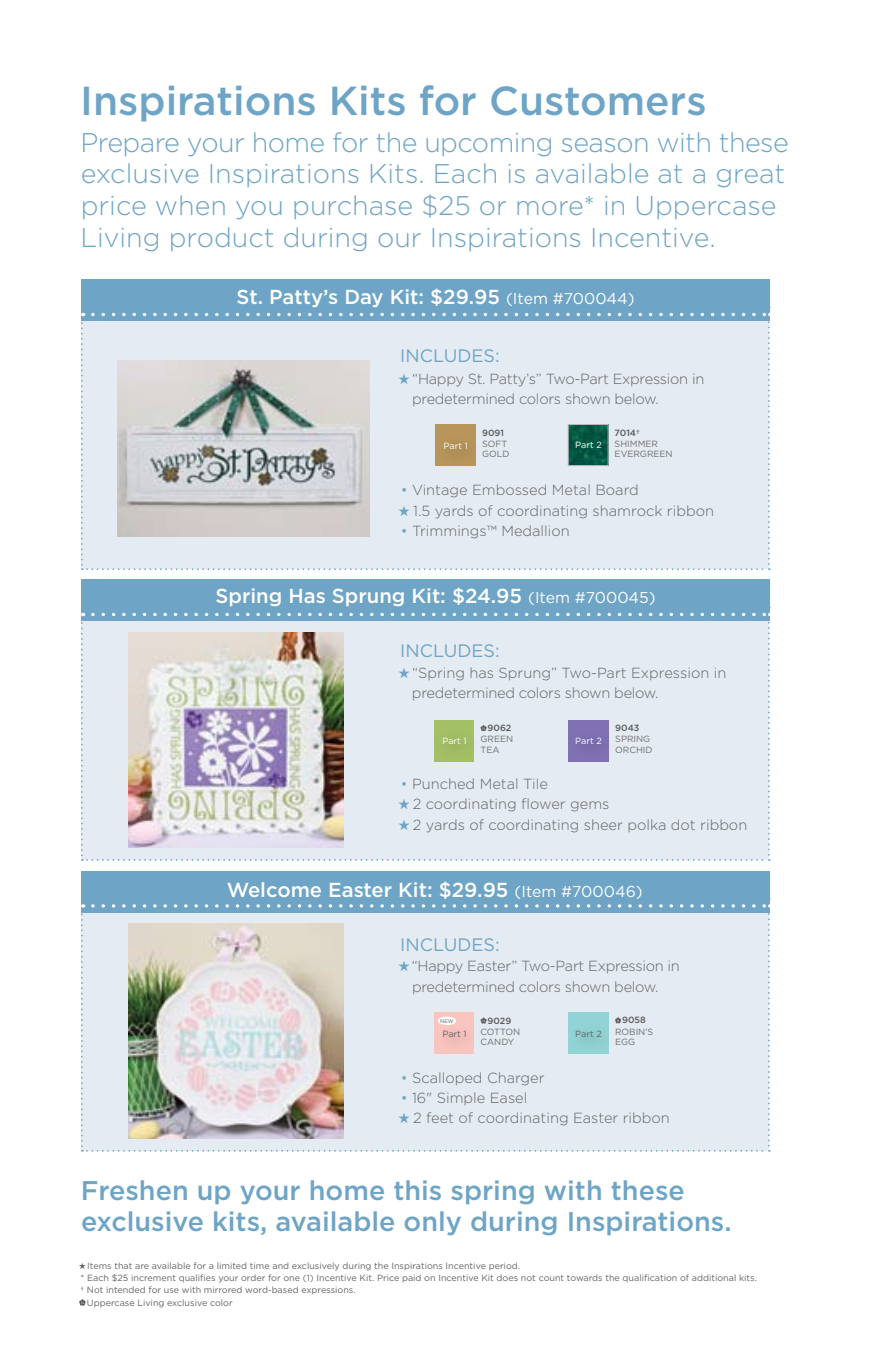
<style>
.page{position:relative;width:871px;height:1347px;background:#fff}
.page>*{position:absolute;margin:0;border:0;box-sizing:border-box;transform-origin:0 0}
.t1{font:500 40.5px "Gotham";color:#6ea4c5}
.t2{font:300 27px/31.7px "Gotham";color:#6ea4c5}
.t3{font:500 27px/31.5px "Gotham";color:#6ea4c5}
.t4{font:500 20.25px "Gotham";color:#fff}
.t5{font:18px "Gotham";color:#6ea4c5}
.t6{font:300 14.62px "Gotham";color:#636467}
.t7{font:300 14.62px/20.2px "Gotham";letter-spacing:-.02em;color:#636467}
.t8{font:9px "Gotham";color:#636467}
.t9{font:9px/10.1px "Gotham";color:#6d6f71}
.t10{font:500 9px "Gotham";color:#58595b}
.t11{font:9px "Gotham";color:#fff}
.t12{font:5.4px "Gotham";color:#58595b}
.s1{font-weight:400;font-size:15.75px}
.s2{color:#6ea4c5}
</style>
<div class="page">
<div style="left:81px;top:871px;width:689px;height:41px;background:#6ea4c5"></div>
<div style="left:81px;top:579px;width:689px;height:42px;background:#6ea4c5"></div>
<div style="left:81px;top:279px;width:689px;height:42px;background:#6ea4c5"></div>
<svg style="left:81px;top:307px;width:690px;height:263px;background:#dbe5ed"></svg>
<img style="left:117px;top:360px;width:252px;height:176px">
<img style="left:570px;top:426px;width:36px;height:7px">
<div style="left:568px;top:424px;width:40px;height:42px;border:1px solid #bcbdc0"></div>
<svg style="left:79px;top:1299px;width:7px;height:6px"></svg>
<div style="left:568px;top:433px;width:78px;height:75px;background:#000;opacity:.35"></div>
<svg style="left:81px;top:606px;width:690px;height:255px;background:#d6dce2"></svg>
<div style="left:435px;top:729px;width:78px;height:75px;background:#000;opacity:.35"></div>
<div style="left:568px;top:720px;width:41px;height:41px;background:#8071b4"></div>
<div style="left:568px;top:729px;width:78px;height:75px;background:#000;opacity:.35"></div>
<svg style="left:81px;top:898px;width:690px;height:253px;background:#d5dbe0"></svg>
<div style="left:568px;top:1022px;width:78px;height:75px;background:#000;opacity:.35"></div>
<div style="left:436px;top:434px;width:78px;height:75px;background:#000;opacity:.35"></div>
<div style="left:435px;top:1022px;width:77px;height:74px;background:#000;opacity:.35"></div>
<h1 class="t1" style="left:80px;top:77px;width:628px">Inspirations Kits for Customers</h1>
<h2 class="t2" style="left:80px;top:126px;width:710px">Prepare your home for the upcoming season with these exclusive Inspirations Kits. Each is available at a great price when you purchase $25 or more* in Uppercase Living product during our Inspirations Incentive.</h2>
<h3 class="t4" style="left:237px;top:286px;width:399px">St. Patty’s Day Kit: $29.95 <span class="s1">(Item #700044)</span></h3>
<h3 class="t5" style="left:400px;top:345px;width:101px">INCLUDES:</h3>
<h3 class="t7" style="left:412px;top:368px;width:294px;text-indent:-14px"><span class="s2">★</span> “Happy St. Patty’s” Two-Part Expression in predetermined colors shown below.</h3>
<p class="t11" style="left:443px;top:441px;width:26px">Part 1</p>
<p class="t10" style="left:482px;top:427px;width:23px">9091</p>
<p class="t9" style="left:482px;top:438px;width:29px">SOFT<br>GOLD</p>
<p class="t11" style="left:575px;top:440px;width:28px">Part 2</p>
<p class="t10" style="left:614px;top:427px;width:27px">7014†</p>
<p class="t9" style="left:614px;top:438px;width:60px">SHIMMER<br>EVERGREEN</p>
<h3 class="t6" style="left:401px;top:482px;width:240px"><span class="s2">•</span> Vintage Embossed Metal Board</h3>
<h3 class="t6" style="left:398px;top:502px;width:317px"><span class="s2">★</span> 1.5 yards of coordinating shamrock ribbon</h3>
<h3 class="t6" style="left:401px;top:523px;width:171px"><span class="s2">•</span> Trimmings™ Medallion</h3>
<h3 class="t4" style="left:215px;top:584px;width:442px">Spring Has Sprung Kit: $24.95 <span class="s1">(Item #700045)</span></h3>
<h3 class="t5" style="left:400px;top:641px;width:101px">INCLUDES:</h3>
<h3 class="t7" style="left:412px;top:662px;width:316px;text-indent:-14px"><span class="s2">★</span> “Spring has Sprung” Two-Part Expression in predetermined colors shown below.</h3>
<p class="t11" style="left:442px;top:736px;width:26px">Part 1</p>
<p class="t10" style="left:487px;top:723px;width:25px">9062</p>
<p class="t9" style="left:480px;top:734px;width:34px">GREEN<br>TEA</p>
<p class="t11" style="left:575px;top:736px;width:28px">Part 2</p>
<p class="t10" style="left:615px;top:723px;width:26px">9043</p>
<p class="t9" style="left:615px;top:734px;width:39px">SPRING<br>ORCHID</p>
<h3 class="t6" style="left:401px;top:776px;width:149px"><span class="s2">•</span> Punched Metal Tile</h3>
<h3 class="t6" style="left:398px;top:796px;width:213px"><span class="s2">★</span> 2 coordinating flower gems</h3>
<h3 class="t6" style="left:398px;top:816px;width:351px"><span class="s2">★</span> 2 yards of coordinating sheer polka dot ribbon</h3>
<h3 class="t4" style="left:227px;top:878px;width:417px">Welcome Easter Kit: $29.95 <span class="s1">(Item #700046)</span></h3>
<h3 class="t5" style="left:400px;top:934px;width:101px">INCLUDES:</h3>
<h3 class="t7" style="left:398px;top:956px;width:283px;text-align:center"><span class="s2">★</span>“Happy Easter” Two-Part Expression in predetermined colors shown below.</h3>
<p class="t12" style="left:440px;top:1018px;width:15px">NEW</p>
<p class="t10" style="left:622px;top:1015px;width:25px">9058</p>
<p class="t9" style="left:615px;top:1026px;width:40px">ROBIN’S<br>EGG</p>
<p class="t10" style="left:487px;top:1015px;width:25px">9029</p>
<p class="t9" style="left:480px;top:1026px;width:41px">COTTON<br>CANDY</p>
<p class="t8" style="left:442px;top:1028px;width:26px">Part 1</p>
<p class="t8" style="left:575px;top:1029px;width:28px">Part 2</p>
<h3 class="t6" style="left:401px;top:1069px;width:145px"><span class="s2">•</span> Scalloped Charger</h3>
<h3 class="t6" style="left:401px;top:1090px;width:128px"><span class="s2">•</span> 16" Simple Easel</h3>
<h3 class="t6" style="left:398px;top:1110px;width:273px"><span class="s2">★</span> 2 feet of coordinating Easter ribbon</h3>
<h2 class="t3" style="left:81px;top:1173px;width:652px">Freshen up your home this spring with these exclusive kits, available only during Inspirations.</h2>
<p class="t8" style="left:79px;top:1260px;width:443px">★Items that are available for a limited time and exclusively during the Inspirations Incentive period.</p>
<p class="t8" style="left:81px;top:1272px;width:678px">* Each $25 increment qualifies your order for one (1) Incentive Kit. Price paid on Incentive Kit does not count towards the qualification of additional kits.</p>
<p class="t8" style="left:81px;top:1285px;width:276px">† Not intended for use with mirrored word-based expressions.</p>
<p class="t8" style="left:87px;top:1297px;width:147px">Uppercase Living exclusive color</p>
</div>
